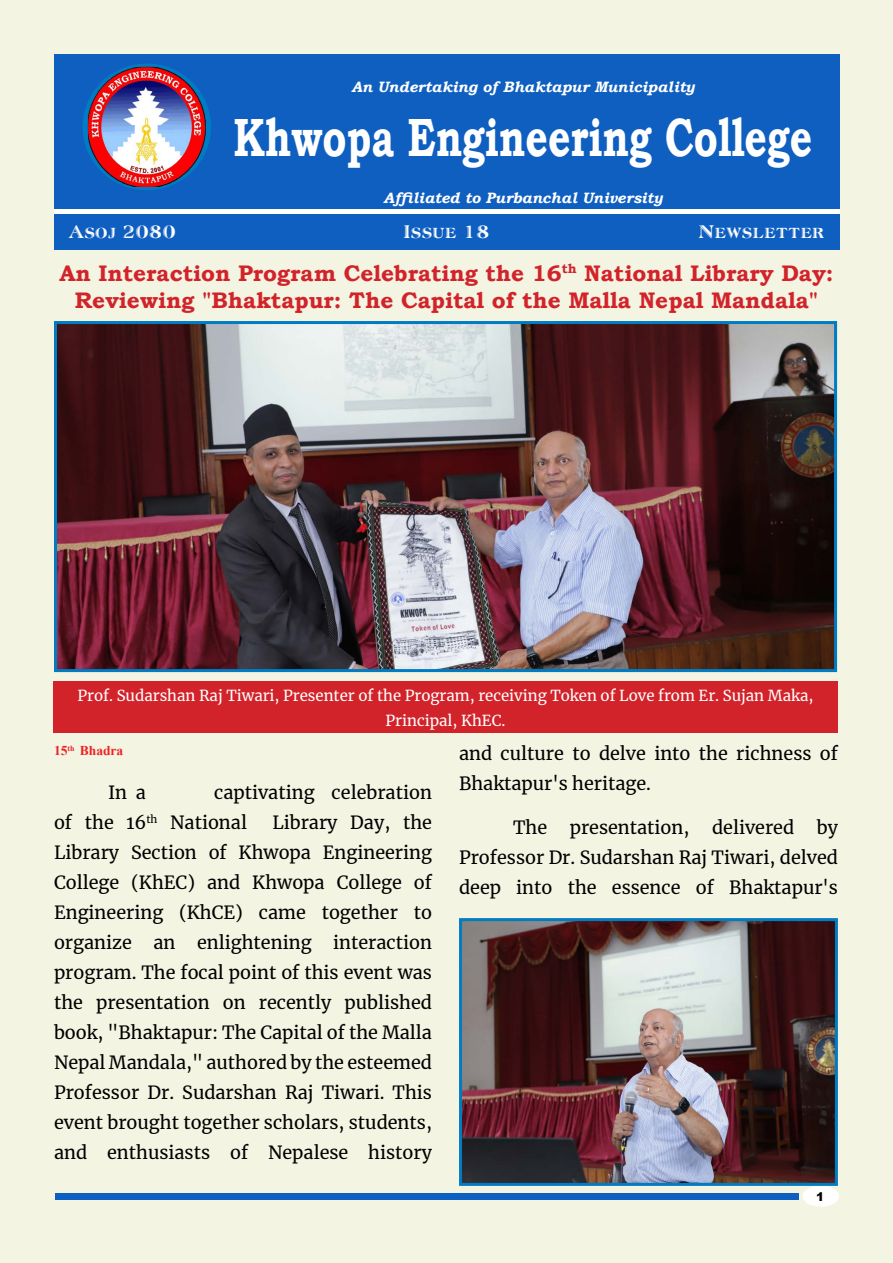
<style>
.page{position:relative;width:893px;height:1263px;background:#f3f4e2}
.page>*{position:absolute;margin:0;border:0;box-sizing:border-box;transform-origin:0 0}
.t1{font:700 53.85px "Bookman Old Style";color:#fff;scale:.72 1}
.t2{font:700 22.5px/27px "Bookman Old Style";color:#d2232a;text-align:center}
.t3{font:18px/30px "Merriweather";color:#000}
.t4{font:18px "Atlantic Inline";color:#fff}
.t5{font:15px/25.5px "Merriweather";color:#fff;text-align:center}
.t6{font:italic 700 15px "Bookman Old Style";color:#fff}
.t7{font:700 13.5px "Times New Roman";color:#ed2124}
.t8{font:900 12px "Arial";color:#000}
</style>
<div class="page">
<div style="left:803px;top:1186px;width:36px;height:20px;background:#fff;border-radius:50%"></div>
<div style="left:803px;top:1186px;width:36px;height:20px;border:1px solid #fff;border-radius:50%"></div>
<div style="left:56px;top:1193px;width:743px;height:6px;background:#0e5fc2"></div>
<div style="left:54px;top:54px;width:785px;height:196px;background:#0f5fc1"></div>
<div style="left:83px;top:64px;width:128px;height:126px;background:#007cc4;border-radius:50%"></div>
<img style="left:88px;top:67px;width:118px;height:120px">
<hr style="left:54px;top:209px;width:785px;height:4px;background:#fff">
<img style="left:58px;top:325px;width:775px;height:343px">
<div style="left:54px;top:321px;width:783px;height:351px;border:3px solid #007cc4"></div>
<div style="left:53px;top:681px;width:784px;height:52px;background:#d2232a"></div>
<img style="left:463px;top:922px;width:371px;height:260px">
<div style="left:459px;top:918px;width:379px;height:268px;border:3px solid #007cc4"></div>
<p class="t6" style="left:351px;top:75px;width:345px">An Undertaking of Bhaktapur Municipality</p>
<h1 class="t1" style="left:234px;top:99px;width:805px">Khwopa Engineering College</h1>
<p class="t6" style="left:384px;top:186px;width:281px">Affiliated to Purbanchal University</p>
<p class="t4" style="left:68px;top:220px;width:109px">Asoj 2080</p>
<p class="t4" style="left:403px;top:220px;width:88px">Issue 18</p>
<p class="t4" style="left:698px;top:220px;width:129px">Newsletter</p>
<p class="t2" style="left:59px;top:260px;width:776px">An Interaction Program Celebrating the 16<sup>th</sup> National Library Day:<br>Reviewing "Bhaktapur: The Capital of the Malla Nepal Mandala"</p>
<p class="t5" style="left:77px;top:682px;width:738px">Prof. Sudarshan Raj Tiwari, Presenter of the Program, receiving Token of Love from Er. Sujan Maka,<br>Principal, KhEC.</p>
<p class="t7" style="left:54px;top:741px;width:71px">15<sup>th</sup> Bhadra</p>
<p class="t3" style="left:108px;top:777px;width:39px">In a</p>
<p class="t3" style="left:54px;top:777px;width:379px;text-indent:160px">captivating celebration of the 16<sup>th</sup> National</p>
<p class="t3" style="left:54px;top:807px;width:380px;text-align:justify;text-indent:218px">Library Day, the Library Section of Khwopa Engineering College (KhEC) and Khwopa College of Engineering (KhCE) came together to organize an enlightening interaction program. The focal point of this event was the presentation on recently published book, "Bhaktapur: The Capital of the Malla Nepal Mandala," authored by the esteemed Professor Dr. Sudarshan Raj Tiwari. This event brought together scholars, students, and enthusiasts of Nepalese history</p>
<p class="t3" style="left:459px;top:738px;width:381px">and culture to delve into the richness of<br>Bhaktapur's heritage.</p>
<p class="t3" style="left:513px;top:812px;width:36px">The</p>
<p class="t3" style="left:570px;top:812px;width:121px">presentation,</p>
<p class="t3" style="left:712px;top:812px;width:84px">delivered</p>
<p class="t3" style="left:459px;top:812px;width:380px;text-align:justify;text-indent:358px">by Professor Dr. Sudarshan Raj Tiwari, delved deep into the essence of Bhaktapur's</p>
<p class="t8" style="left:816px;top:1187px;width:10px">1</p>
</div>
